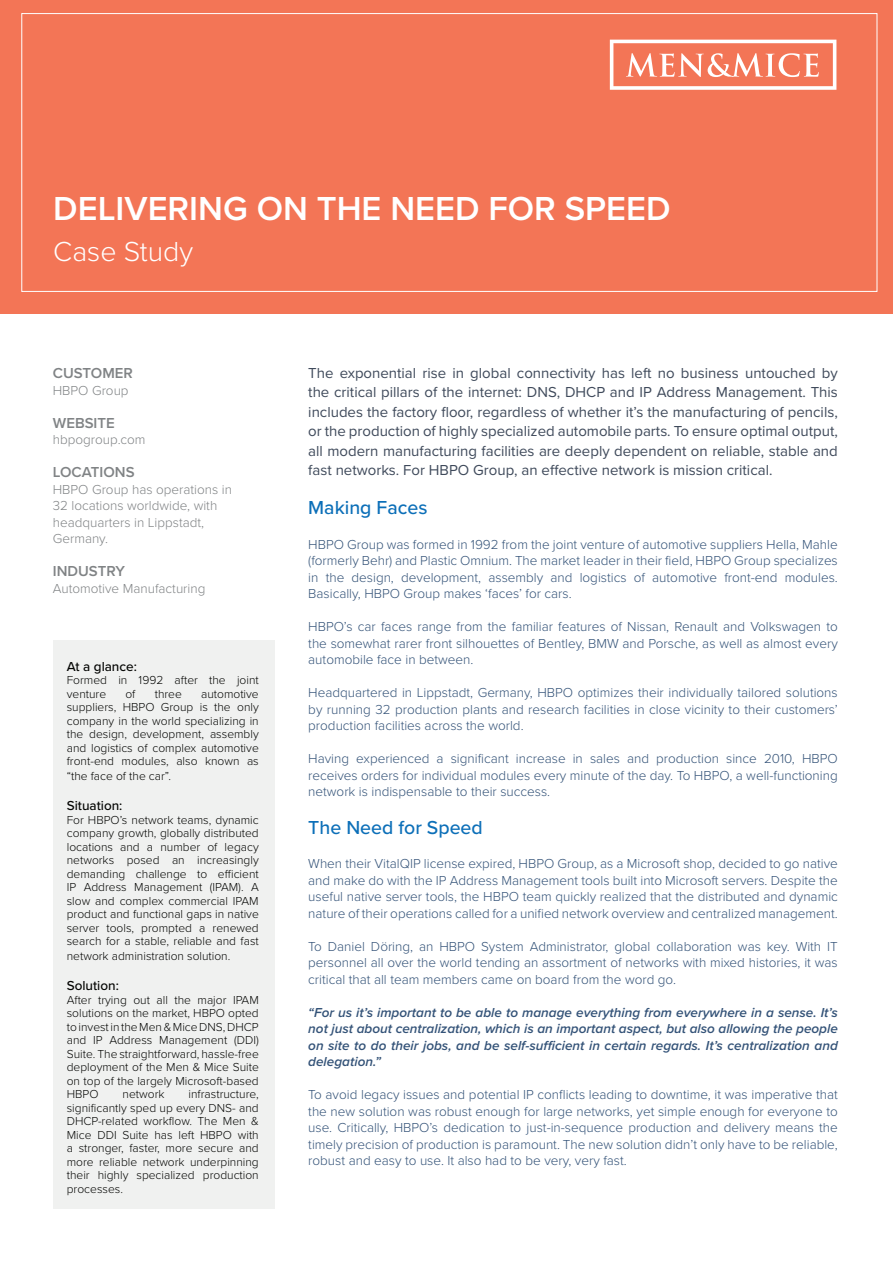
<style>
.page{position:relative;width:893px;height:1263px;background:#fff}
.page>*{position:absolute;margin:0;border:0;box-sizing:border-box;transform-origin:0 0}
.t1{font:600 34.5px "Proxima Nova";color:#fff}
.t2{font:300 28.5px "Proxima Nova";color:#fff}
.t3{font:500 19.5px "Proxima Nova";color:#0c6fb8}
.t4{font:15px/19.5px "Proxima Nova";color:#3f4a5b;text-align:justify}
.t5{font:600 15px "Proxima Nova";color:#808385}
.t6{font:300 13.5px/16.5px "Proxima Nova";color:#345378;text-align:justify}
.t7{font:italic 600 13.5px/16.5px "Proxima Nova";color:#345378;text-align:justify}
.t8{font:300 13.5px/16.5px "Proxima Nova";color:#808385}
.t9{font:500 13.5px "Proxima Nova";color:#040503}
.t10{font:300 12px/13.5px "Proxima Nova";color:#040503;text-align:justify}
</style>
<div class="page">
<div style="left:0;top:0;width:893px;height:313px;background:#f37556"></div>
<div style="left:21px;top:13px;width:856px;height:279px;background:#f37556;border:1px solid #fff"></div>
<svg style="left:610px;top:40px;width:226px;height:50px"></svg>
<div style="left:53px;top:640px;width:221px;height:569px;background:#f0f1f0"></div>
<p class="t1" style="left:53px;top:188px;width:619px">DELIVERING ON THE NEED FOR SPEED</p>
<p class="t2" style="left:53px;top:234px;width:141px">Case Study</p>
<p class="t5" style="left:53px;top:364px;width:82px">CUSTOMER</p>
<p class="t8" style="left:53px;top:382px;width:77px">HBPO Group</p>
<p class="t5" style="left:53px;top:414px;width:64px">WEBSITE</p>
<p class="t8" style="left:53px;top:432px;width:94px">hbpogroup.com</p>
<p class="t5" style="left:53px;top:463px;width:83px">LOCATIONS</p>
<p class="t8" style="left:53px;top:481px;width:181px">HBPO Group has operations in<br>32 locations worldwide, with headquarters in Lippstadt,<br>Germany.</p>
<p class="t5" style="left:53px;top:562px;width:74px">INDUSTRY</p>
<p class="t8" style="left:53px;top:580px;width:154px">Automotive Manufacturing</p>
<p class="t9" style="left:67px;top:658px;width:72px">At a glance:</p>
<p class="t10" style="left:67px;top:674px;width:193px">Formed in 1992 after the joint venture</p>
<p class="t10" style="left:125px;top:687px;width:12px">of</p>
<p class="t10" style="left:155px;top:687px;width:29px">three</p>
<p class="t10" style="left:67px;top:687px;width:194px;text-indent:134px">automotive suppliers, HBPO Group is the only company in the world specializing in the design, development, assembly and logistics of complex automotive front-end modules, also known as</p>
<p class="t10" style="left:67px;top:770px;width:106px">“the face of the car”.</p>
<p class="t9" style="left:67px;top:798px;width:57px">Situation:</p>
<p class="t10" style="left:67px;top:813px;width:194px">For HBPO’s network teams, dynamic company growth, globally distributed locations and a number of legacy networks posed an increasingly demanding challenge to efficient IP Address Management (IPAM). A slow and complex commercial IPAM product and functional gaps in native server tools, prompted a renewed search for a stable, reliable and fast</p>
<p class="t10" style="left:67px;top:950px;width:165px">network administration solution.</p>
<p class="t9" style="left:67px;top:978px;width:54px">Solution:</p>
<p class="t10" style="left:67px;top:993px;width:194px">After trying out all the major IPAM solutions on the market, HBPO opted to invest in the Men &amp; Mice DNS, DHCP and IP Address Management (DDI)<br>Suite. The straightforward, hassle-free deployment of the Men &amp; Mice Suite on top of the largely Microsoft-based HBPO</p>
<p class="t10" style="left:67px;top:1088px;width:194px;text-indent:122px">infrastructure, significantly sped up every DNS- and DHCP-related workflow. The Men &amp; Mice DDI Suite has left HBPO with a stronger, faster, more secure and more reliable network underpinning their highly specialized production processes.</p>
<p class="t10" style="left:123px;top:1088px;width:43px">network</p>
<p class="t4" style="left:308px;top:363px;width:531px">The exponential rise in global connectivity has left no business untouched by the critical pillars of the internet: DNS, DHCP and IP Address Management. This includes the factory floor, regardless of whether it’s the manufacturing of pencils, or the production of highly specialized automobile parts. To ensure optimal output, all modern manufacturing facilities are deeply dependent on reliable, stable and fast networks. For HBPO Group, an effective network is mission critical.</p>
<p class="t3" style="left:308px;top:496px;width:121px">Making Faces</p>
<p class="t6" style="left:308px;top:536px;width:531px">HBPO Group was formed in 1992 from the joint venture of automotive suppliers Hella, Mahle (formerly Behr) and Plastic Omnium. The market leader in their field, HBPO Group specializes in the design, development, assembly and logistics of automotive front-end modules.<br>Basically, HBPO Group makes ‘faces’ for cars.</p>
<p class="t6" style="left:308px;top:619px;width:531px">HBPO’s car faces range from the familiar features of Nissan, Renault and Volkswagen to the somewhat rarer front silhouettes of Bentley, BMW and Porsche, as well as almost every automobile face in between.</p>
<p class="t6" style="left:308px;top:685px;width:531px">Headquartered in Lippstadt, Germany, HBPO optimizes their individually tailored solutions by running 32 production plants and research facilities in close vicinity to their customers’ production facilities across the world.</p>
<p class="t6" style="left:308px;top:751px;width:531px">Having experienced a significant increase in sales and production since 2010, HBPO receives orders for individual modules every minute of the day. To HBPO, a well-functioning network is indispensable to their success.</p>
<p class="t3" style="left:308px;top:816px;width:176px">The Need for Speed</p>
<p class="t6" style="left:308px;top:856px;width:531px">When their VitalQIP license expired, HBPO Group, as a Microsoft shop, decided to go native and make do with the IP Address Management tools built into Microsoft servers. Despite the useful native server tools, the HBPO team quickly realized that the distributed and dynamic nature of their operations called for a unified network overview and centralized management.</p>
<p class="t6" style="left:308px;top:938px;width:531px">To Daniel Döring, an HBPO System Administrator, global collaboration was key. With IT personnel all over the world tending an assortment of networks with mixed histories, it was critical that all team members came on board from the word go.</p>
<p class="t7" style="left:308px;top:1004px;width:531px">“For us it’s important to be able to manage everything from everywhere in a sense. It’s not just about centralization, which is an important aspect, but also allowing the people on site to do their jobs, and be self-sufficient in certain regards. It’s centralization and delegation.”</p>
<p class="t6" style="left:308px;top:1087px;width:531px">To avoid legacy issues and potential IP conflicts leading to downtime, it was imperative that the new solution was robust enough for large networks, yet simple enough for everyone to use. Critically, HBPO’s dedication to just-in-sequence production and delivery means the timely precision of production is paramount. The new solution didn’t only have to be reliable, robust and easy to use. It also had to be very, very fast.</p>
</div>
